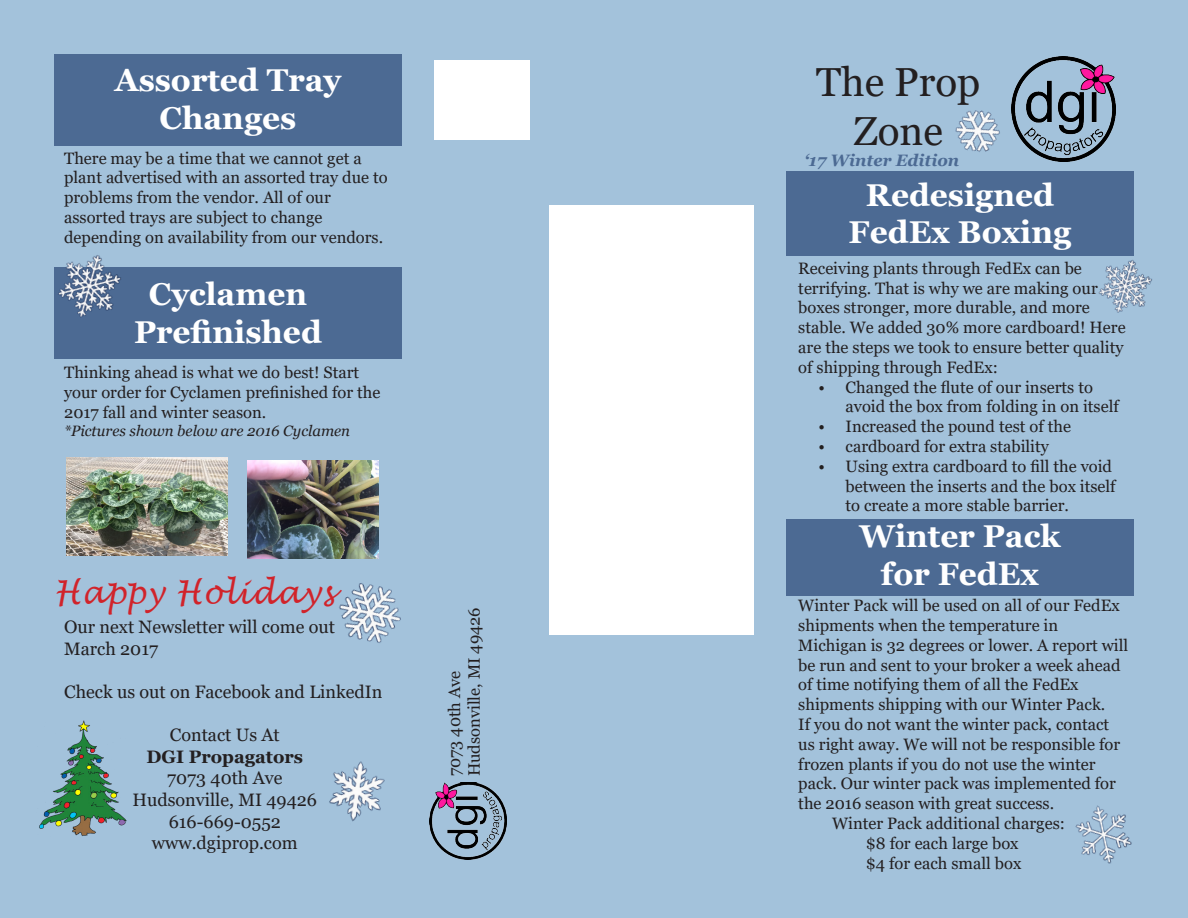
<style>
.page{position:relative;width:1188px;height:918px;background:#a3c2db}
.page>*{position:absolute;margin:0;border:0;box-sizing:border-box;transform-origin:0 0}
.t1{font:40.5px/48.6px "Georgia";color:#231f20;text-align:center}
.t2{font:italic 32.7px "Lucida Handwriting";letter-spacing:.03em;color:#d1232a;scale:.94 1}
.t3{font:700 31.5px "Georgia";color:#fff}
.Paragraph_Style_1{font:18px "Georgia";color:#231f20}
.Paragraph_Style_1-2{font:700 18px "Georgia";color:#231f20}
.Paragraph_Style_1-3{font:16.5px/19.8px "Georgia";color:#231f20}
.t4{font:italic 700 16.5px "Georgia";color:#4c6a93}
.Paragraph_Style_1-4{font:italic 15px "Georgia";color:#231f20}
</style>
<div class="page">
<img style="left:1012px;top:57px;width:103px;height:104px">
<div style="left:54px;top:54px;width:348px;height:92px;background:#4c6a93"></div>
<div style="left:786px;top:171px;width:348px;height:84px;background:#4c6a93"></div>
<div style="left:549px;top:205px;width:205px;height:430px;background:#fff"></div>
<div style="left:435px;top:60px;width:95px;height:80px;background:#fff"></div>
<img style="left:429px;top:782px;width:77px;height:77px">
<div style="left:54px;top:267px;width:348px;height:92px;background:#4c6a93"></div>
<div style="left:786px;top:519px;width:348px;height:76px;background:#4c6a93"></div>
<img style="left:247px;top:460px;width:131px;height:99px">
<img style="left:58px;top:255px;width:63px;height:62px">
<img style="left:1075px;top:805px;width:57px;height:59px">
<img style="left:339px;top:583px;width:62px;height:60px">
<img style="left:1089px;top:255px;width:63px;height:58px">
<img style="left:329px;top:761px;width:56px;height:61px">
<img style="left:955px;top:97px;width:60px;height:64px">
<img style="left:67px;top:457px;width:160px;height:98px">
<img style="left:39px;top:720px;width:88px;height:116px">
<p class="t3" style="left:115px;top:60px;width:228px">Assorted Tray</p>
<p class="t3" style="left:160px;top:98px;width:138px">Changes</p>
<p class="Paragraph_Style_1-3" style="left:64px;top:148px;width:325px">There may be a time that we cannot get a plant advertised with an assorted tray due to problems from the vendor. All of our</p>
<p class="Paragraph_Style_1-3" style="left:64px;top:208px;width:260px">assorted trays are subject to change</p>
<p class="Paragraph_Style_1-3" style="left:64px;top:228px;width:321px">depending on availability from our vendors.</p>
<p class="t3" style="left:149px;top:274px;width:160px">Cyclamen</p>
<p class="t3" style="left:134px;top:312px;width:189px">Prefinished</p>
<p class="Paragraph_Style_1-3" style="left:64px;top:363px;width:318px">Thinking ahead is what we do best! Start your order for Cyclamen prefinished for the<br>2017 fall and winter season.</p>
<p class="Paragraph_Style_1-4" style="left:64px;top:421px;width:288px">*Pictures shown below are 2016 Cyclamen</p>
<p class="t2" style="left:54px;top:572px;width:299px">Happy Holidays</p>
<p class="Paragraph_Style_1" style="left:64px;top:616px;width:272px">Our next Newsletter will come out</p>
<p class="Paragraph_Style_1" style="left:64px;top:638px;width:96px">March 2017</p>
<p class="Paragraph_Style_1" style="left:64px;top:681px;width:320px">Check us out on Facebook and LinkedIn</p>
<p class="Paragraph_Style_1" style="left:170px;top:724px;width:111px">Contact Us At</p>
<p class="Paragraph_Style_1-2" style="left:147px;top:745px;width:158px">DGI Propagators</p>
<p class="Paragraph_Style_1" style="left:167px;top:767px;width:117px">7073 40th Ave</p>
<p class="Paragraph_Style_1" style="left:132px;top:789px;width:186px">Hudsonville, MI 49426</p>
<p class="Paragraph_Style_1" style="left:169px;top:810px;width:114px">616-669-0552</p>
<p class="Paragraph_Style_1" style="left:152px;top:832px;width:147px">www.dgiprop.com</p>
<p class="Paragraph_Style_1-3" style="left:465px;top:776px;width:171px;rotate:-90deg">Hudsonville, MI 49426</p>
<p class="Paragraph_Style_1-3" style="left:445px;top:776px;width:107px;rotate:-90deg">7073 40th Ave</p>
<p class="t1" style="left:816px;top:59px;width:166px">The Prop<br>Zone</p>
<p class="t4" style="left:805px;top:149px;width:156px">‘17 Winter Edition</p>
<p class="t3" style="left:866px;top:174px;width:190px">Redesigned</p>
<p class="t3" style="left:849px;top:212px;width:224px">FedEx Boxing</p>
<p class="Paragraph_Style_1-3" style="left:798px;top:259px;width:285px">Receiving plants through FedEx can be</p>
<p class="Paragraph_Style_1-3" style="left:798px;top:278px;width:329px">terrifying. That is why we are making our boxes stronger, more durable, and more stable. We added 30% more cardboard! Here are the steps we took to ensure better quality of shipping through FedEx:</p>
<p class="Paragraph_Style_1-3" style="left:846px;top:377px;width:275px;text-indent:-27px">• Changed the flute of our inserts to avoid the box from folding in on itself</p>
<p class="Paragraph_Style_1-3" style="left:819px;top:417px;width:254px">• Increased the pound test of the</p>
<p class="Paragraph_Style_1-3" style="left:819px;top:437px;width:232px">• cardboard for extra stability</p>
<p class="Paragraph_Style_1-3" style="left:846px;top:457px;width:272px;text-indent:-27px">• Using extra cardboard to fill the void between the inserts and the box itself to create a more stable barrier.</p>
<p class="t3" style="left:860px;top:516px;width:202px">Winter Pack</p>
<p class="t3" style="left:881px;top:553px;width:160px">for FedEx</p>
<p class="Paragraph_Style_1-3" style="left:798px;top:596px;width:323px">Winter Pack will be used on all of our FedEx shipments when the temperature in</p>
<p class="Paragraph_Style_1-3" style="left:798px;top:636px;width:331px">Michigan is 32 degrees or lower. A report will be run and sent to your broker a week ahead of time notifying them of all the FedEx</p>
<p class="Paragraph_Style_1-3" style="left:798px;top:695px;width:323px">shipments shipping with our Winter Pack.<br>If you do not want the winter pack, contact us right away. We will not be responsible for frozen plants if you do not use the winter pack. Our winter pack was implemented for the 2016 season with great success.</p>
<p class="Paragraph_Style_1-3" style="left:832px;top:814px;width:234px">Winter Pack additional charges:</p>
<p class="Paragraph_Style_1-3" style="left:866px;top:834px;width:154px">$8 for each large box</p>
<p class="Paragraph_Style_1-3" style="left:866px;top:853px;width:157px">$4 for each small box</p>
</div>
